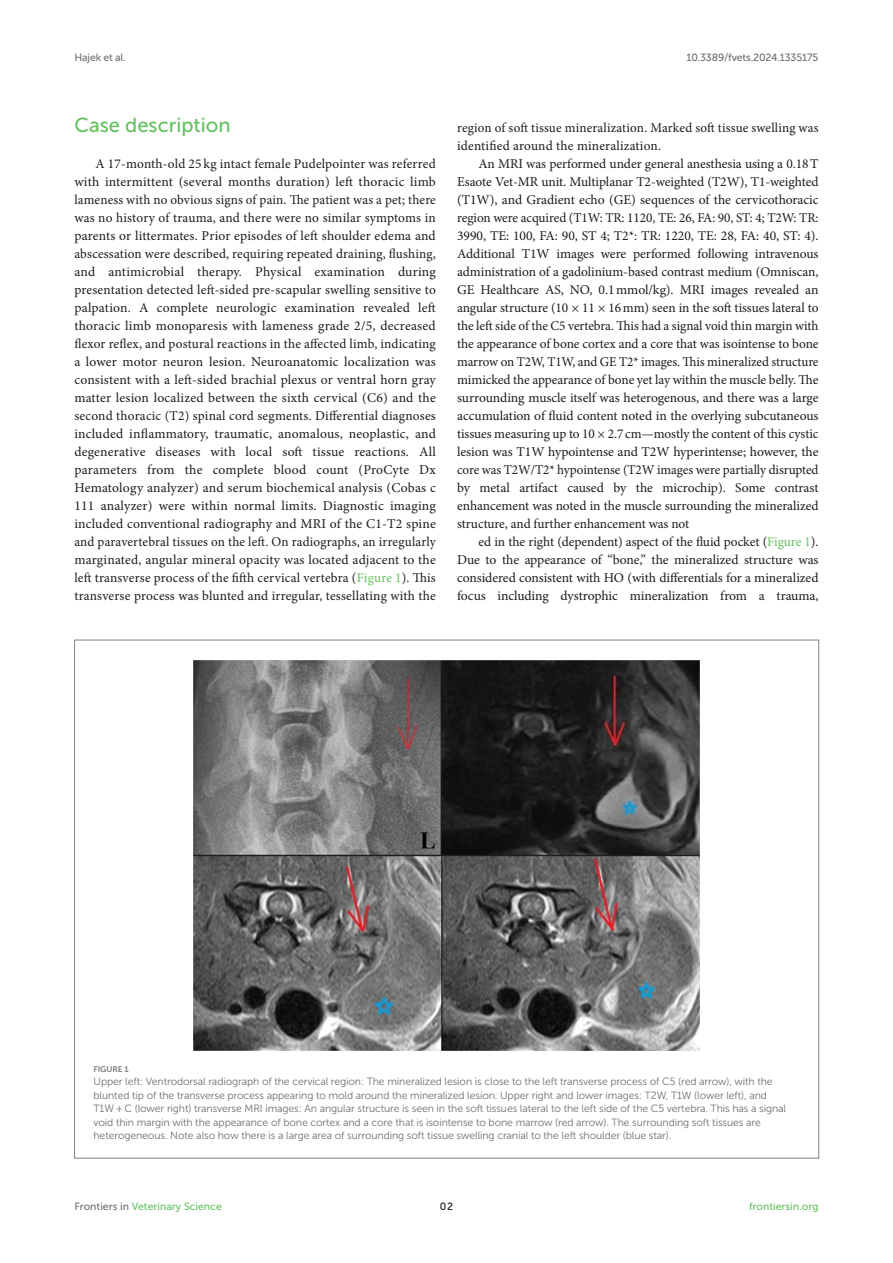
<style>
.page{position:relative;width:893px;height:1263px;background:#fff}
.page>*{position:absolute;margin:0;border:0;box-sizing:border-box;transform-origin:0 0}
.HEAD_1{font:20.25px "Museo Sans 500";color:#65c161}
.TEXT_FLUSH{font:13.5px/18px "Minion Pro";letter-spacing:.015em;color:#1b1c1b;text-align:justify}
.TEXT{font:13.5px/18px "Minion Pro";letter-spacing:-.005em;color:#1b1c1b;text-align:justify}
.FIG_LEG{font:10.5px/13.5px "Museo Sans 300";letter-spacing:-.01em;color:#706f70}
.t1{font:10.5px "Museo Sans 500";color:#65c161}
.t2{font:10.5px "Museo Sans 500";letter-spacing:-.015em;color:#706f70}
.t3{font:10.5px "Museo Sans 500";color:#1b1c1b}
.FIG_HD{font:8.25px "Museo Sans 700";letter-spacing:-.01em;color:#7e7f7f}
.s1{color:#65c161}
.s2{color:#706f70}
</style>
<div class="page">
<img style="left:193px;top:660px;width:507px;height:391px">
<p class="t2" style="left:74px;top:51px;width:53px">Hajek et al.</p>
<p class="t2" style="left:686px;top:51px;width:134px">10.3389/fvets.2024.1335175</p>
<p class="HEAD_1" style="left:74px;top:114px;width:158px">Case description</p>
<p class="TEXT_FLUSH" style="left:74px;top:155px;width:363px;text-indent:21px">A 17-month-old 25 kg intact female Pudelpointer was referred with intermittent (several months duration) left thoracic limb lameness with no obvious signs of pain. The patient was a pet; there was no history of trauma, and there were no similar symptoms in parents or littermates. Prior episodes of left shoulder edema and abscessation were described, requiring repeated draining, flushing, and antimicrobial therapy. Physical examination during presentation detected left-sided pre-scapular swelling sensitive to palpation. A complete neurologic examination revealed left thoracic limb monoparesis with lameness grade 2/5, decreased flexor reflex, and postural reactions in the affected limb, indicating a lower motor neuron lesion. Neuroanatomic localization was consistent with a left-sided brachial plexus or ventral horn gray matter lesion localized between the sixth cervical (C6) and the second thoracic (T2) spinal cord segments. Differential diagnoses included inflammatory, traumatic, anomalous, neoplastic, and degenerative diseases with local soft tissue reactions. All parameters from the complete blood count (ProCyte Dx Hematology analyzer) and serum biochemical analysis (Cobas c 111 analyzer) were within normal limits. Diagnostic imaging included conventional radiography and MRI of the C1-T2 spine and paravertebral tissues on the left. On radiographs, an irregularly marginated, angular mineral opacity was located adjacent to the left transverse process of the fifth cervical vertebra (<span class="s1">Figure 1</span>). This transverse process was blunted and irregular, tessellating with the</p>
<p class="TEXT_FLUSH" style="left:457px;top:119px;width:363px">region of soft tissue mineralization. Marked soft tissue swelling was identified around the mineralization.</p>
<p class="TEXT" style="left:457px;top:155px;width:363px;text-indent:21px">An MRI was performed under general anesthesia using a 0.18T Esaote Vet-MR unit. Multiplanar T2-weighted (T2W), T1-weighted (T1W), and Gradient echo (GE) sequences of the cervicothoracic region were acquired (T1W: TR: 1120, TE: 26, FA: 90, ST: 4; T2W: TR:<br>3990, TE: 100, FA: 90, ST 4; T2*: TR: 1220, TE: 28, FA: 40, ST: 4).<br>Additional T1W images were performed following intravenous administration of a gadolinium-based contrast medium (Omniscan, GE Healthcare AS, NO, 0.1mmol/kg). MRI images revealed an angular structure (10 × 11 × 16mm) seen in the soft tissues lateral to the left side of the C5 vertebra. This had a signal void thin margin with the appearance of bone cortex and a core that was isointense to bone marrow on T2W, T1W, and GE T2* images. This mineralized structure mimicked the appearance of bone yet lay within the muscle belly. The surrounding muscle itself was heterogenous, and there was a large accumulation of fluid content noted in the overlying subcutaneous tissues measuring up to 10 × 2.7cm—mostly the content of this cystic lesion was T1W hypointense and T2W hyperintense; however, the core was T2W/T2* hypointense (T2W images were partially disrupted by metal artifact caused by the microchip). Some contrast enhancement was noted in the muscle surrounding the mineralized structure, and further enhancement was not</p>
<p class="TEXT" style="left:457px;top:533px;width:363px;text-indent:21px">ed in the right (dependent) aspect of the fluid pocket (<span class="s1">Figure 1</span>).<br>Due to the appearance of “bone,” the mineralized structure was considered consistent with HO (with differentials for a mineralized focus including dystrophic mineralization from a trauma,</p>
<p class="FIG_HD" style="left:94px;top:1064px;width:37px">FIGURE 1</p>
<p class="FIG_LEG" style="left:94px;top:1075px;width:694px">Upper left: Ventrodorsal radiograph of the cervical region: The mineralized lesion is close to the left transverse process of C5 (red arrow), with the blunted tip of the transverse process appearing to mold around the mineralized lesion. Upper right and lower images: T2W, T1W (lower left), and T1W + C (lower right) transverse MRI images: An angular structure is seen in the soft tissues lateral to the left side of the C5 vertebra. This has a signal void thin margin with the appearance of bone cortex and a core that is isointense to bone marrow (red arrow). The surrounding soft tissues are heterogeneous. Note also how there is a large area of surrounding soft tissue swelling cranial to the left shoulder (blue star).</p>
<p class="t1" style="left:74px;top:1200px;width:149px"><span class="s2">Frontiers in</span> Veterinary Science</p>
<p class="t3" style="left:440px;top:1200px;width:15px">02</p>
<p class="t1" style="left:749px;top:1200px;width:71px">frontiersin.org</p>
</div>
